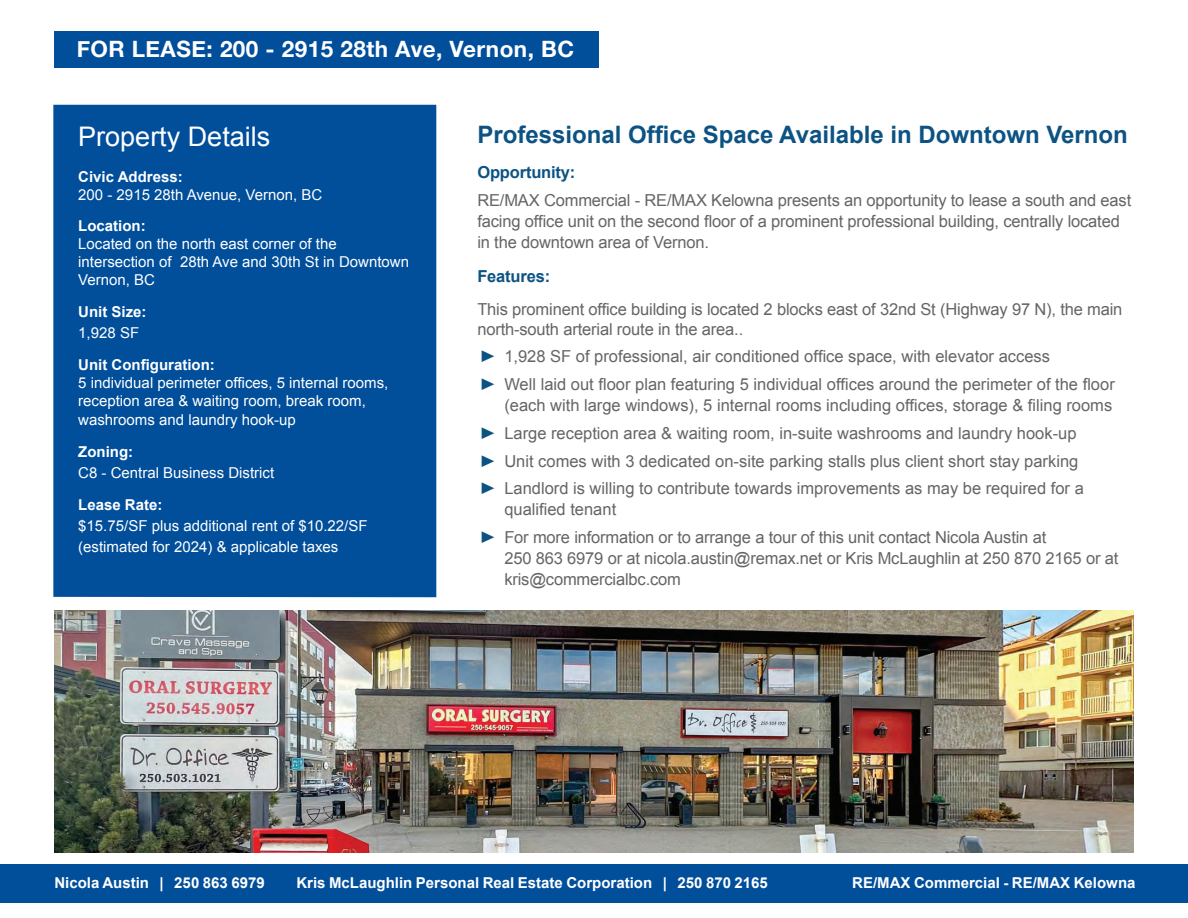
<style>
.page{position:relative;width:1188px;height:918px;background:#fff}
.page>*{position:absolute;margin:0;border:0;box-sizing:border-box;transform-origin:0 0}
.t1{font:27px "Arial";color:#fff}
.t2{font:700 24px "Arial";color:#0c5384}
.t3{font:700 22.5px "Helvetica Neue";letter-spacing:.02em;color:#fff}
.t4{font:16.5px/27.8px "Arial";letter-spacing:-.01em;color:#656568}
.t5{font:700 16.5px "Arial";letter-spacing:-.01em;color:#0c5384}
.t6{font:15px/18px "Arial";color:#fff}
.t7{font:700 15px "Arial";color:#fff}
.s1{font-family:"Helvetica Neue";color:#0c5384}
</style>
<div class="page">
<div style="left:0;top:864px;width:1188px;height:39px;background:#014e9b"></div>
<div style="left:54px;top:31px;width:544px;height:36px;background:#014e9b"></div>
<div style="left:53px;top:105px;width:383px;height:492px;background:#014e9b"></div>
<img style="left:54px;top:610px;width:1080px;height:242px">
<h3 class="t3" style="left:77px;top:32px;width:499px">FOR LEASE: 200 - 2915 28th Ave, Vernon, BC</h3>
<h1 class="t1" style="left:78px;top:118px;width:194px">Property Details</h1>
<p class="t7" style="left:78px;top:166px;width:106px">Civic Address:</p>
<p class="t6" style="left:78px;top:185px;width:246px">200 - 2915 28th Avenue, Vernon, BC</p>
<p class="t7" style="left:78px;top:216px;width:69px">Location:</p>
<p class="t6" style="left:78px;top:235px;width:332px">Located on the north east corner of the intersection of 28th Ave and 30th St in Downtown<br>Vernon, BC</p>
<p class="t7" style="left:78px;top:302px;width:70px">Unit Size:</p>
<p class="t6" style="left:78px;top:324px;width:62px">1,928 SF</p>
<p class="t7" style="left:78px;top:355px;width:138px">Unit Configuration:</p>
<p class="t6" style="left:78px;top:374px;width:312px">5 individual perimeter offices, 5 internal rooms, reception area &amp; waiting room, break room,</p>
<p class="t6" style="left:78px;top:411px;width:219px">washrooms and laundry hook-up</p>
<p class="t7" style="left:78px;top:442px;width:56px">Zoning:</p>
<p class="t6" style="left:78px;top:464px;width:197px">C8 - Central Business District</p>
<p class="t7" style="left:78px;top:495px;width:86px">Lease Rate:</p>
<p class="t6" style="left:78px;top:515px;width:291px;line-height:21px">$15.75/SF plus additional rent of $10.22/SF (estimated for 2024) &amp; applicable taxes</p>
<h2 class="t2" style="left:477px;top:119px;width:652px">Professional Office Space Available in Downtown Vernon</h2>
<p class="t5" style="left:477px;top:161px;width:100px">Opportunity:</p>
<p class="t4" style="left:477px;top:189px;width:655px;line-height:21px">RE/MAX Commercial - RE/MAX Kelowna presents an opportunity to lease a south and east facing office unit on the second floor of a prominent professional building, centrally located in the downtown area of Vernon.</p>
<p class="t5" style="left:477px;top:265px;width:74px">Features:</p>
<p class="t4" style="left:477px;top:300px;width:647px;line-height:19.5px">This prominent office building is located 2 blocks east of 32nd St (Highway 97 N), the main north-south arterial route in the area..</p>
<p class="t4" style="left:477px;top:343px;width:639px"><span class="s1">࢝</span> 1,928 SF of professional, air conditioned office space, with elevator access<br><span class="s1">࢝</span> Well laid out floor plan featuring 5 individual offices around the perimeter of the floor</p>
<p class="t4" style="left:477px;top:392px;width:636px;text-indent:27px">(each with large windows), 5 internal rooms including offices, storage &amp; filing rooms <span class="s1">࢝</span> Large reception area &amp; waiting room, in-suite washrooms and laundry hook-up<br><span class="s1">࢝</span> Unit comes with 3 dedicated on-site parking stalls plus client short stay parking<br><span class="s1">࢝</span> Landlord is willing to contribute towards improvements as may be required for a</p>
<p class="t4" style="left:477px;top:496px;width:570px;text-indent:27px">qualified tenant<br><span class="s1">࢝</span> For more information or to arrange a tour of this unit contact Nicola Austin at</p>
<p class="t4" style="left:504px;top:548px;width:616px;line-height:21px">250 863 6979 or at nicola.austin@remax.net or Kris McLaughlin at 250 870 2165 or at kris@commercialbc.com</p>
<p class="t7" style="left:54px;top:873px;width:212px">Nicola Austin | 250 863 6979</p>
<p class="t7" style="left:296px;top:873px;width:473px">Kris McLaughlin Personal Real Estate Corporation | 250 870 2165</p>
<p class="t7" style="left:852px;top:873px;width:285px">RE/MAX Commercial - RE/MAX Kelowna</p>
</div>
